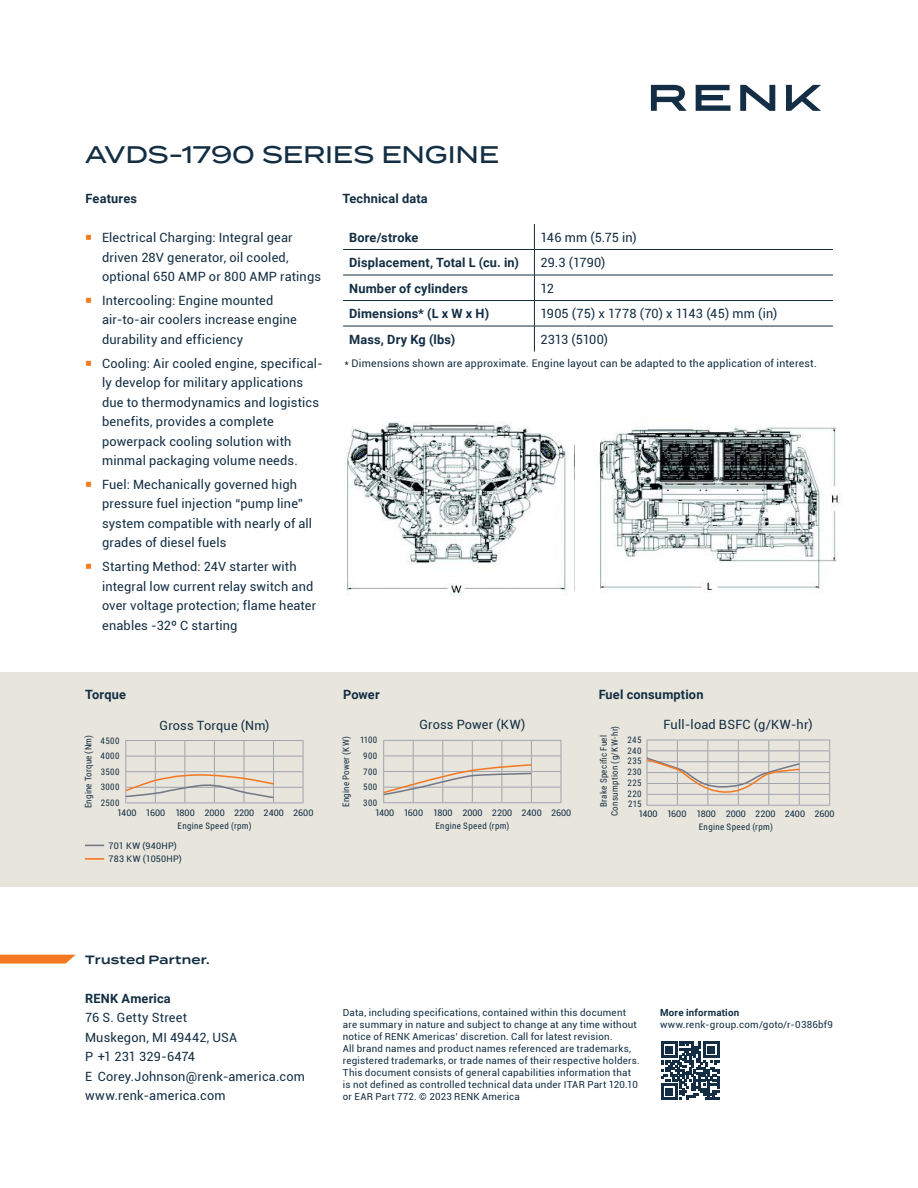
<style>
.page{position:relative;width:918px;height:1188px;background:#fff}
.page>*{position:absolute;margin:0;border:0;box-sizing:border-box;transform-origin:0 0}
.Headline___H1___Term{font:500 24px "Termina";letter-spacing:-.01em;color:#132e43}
.Tab_8_5_normal{font:12.75px/19.5px "Roboto";letter-spacing:.015em;color:#132e43}
.tab_8_5_bold{font:700 12.75px "Roboto";letter-spacing:.015em;color:#132e43}
.Fließtext{font:12.75px "Roboto";letter-spacing:.01em;color:#132e43}
.Head_Roboto_bold{font:700 12.75px "Roboto";letter-spacing:.015em;color:#132e43}
.Tab_8_5_normal-2{font:12.75px "Roboto";letter-spacing:-.015em;color:#132e43}
.t1{font:600 12px "Termina";letter-spacing:.015em;color:#132e43}
.Fließtext-2{font:10.5px "Roboto";letter-spacing:.02em;color:#132e43}
.t2{font:9.75px/12px "Roboto";letter-spacing:.025em;color:#132e43}
.t3{font:700 9.75px "Roboto";letter-spacing:.02em;color:#132e43}
.Grafik___Inhalt{font:9px "Roboto Condensed";letter-spacing:.04em;color:#132e43}
.Fließtext-3{font:9px "Roboto";color:#132e43}
.Fließtext-4{font:9px "Roboto";letter-spacing:.025em;color:#132e43}
.Fließtext-5{font:9px "Roboto";letter-spacing:.03em;color:#132e43}
.s1{font-weight:700;font-size:18px;color:#fff}
</style>
<div class="page">
<svg style="left:696px;top:85px;width:35px;height:26px"></svg>
<svg style="left:740px;top:85px;width:35px;height:26px"></svg>
<svg style="left:651px;top:85px;width:36px;height:26px"></svg>
<svg style="left:786px;top:85px;width:35px;height:26px"></svg>
<svg style="left:0;top:955px;width:76px;height:9px"></svg>
<svg style="left:661px;top:1042px;width:58px;height:58px"></svg>
<div style="left:0;top:672px;width:918px;height:214px;background:#e7e5dc"></div>
<hr style="left:343px;top:249px;width:191px;height:1px;background:#132e43">
<hr style="left:343px;top:275px;width:191px;height:1px;background:#132e43">
<hr style="left:534px;top:249px;width:299px;height:1px;background:#132e43">
<hr style="left:534px;top:275px;width:299px;height:1px;background:#132e43">
<hr style="left:343px;top:300px;width:191px;height:1px;background:#132e43">
<hr style="left:534px;top:300px;width:299px;height:1px;background:#132e43">
<hr style="left:343px;top:326px;width:191px;height:1px;background:#132e43">
<svg style="left:534px;top:224px;width:1px;height:128px"></svg>
<hr style="left:534px;top:326px;width:299px;height:1px;background:#132e43">
<img style="left:346px;top:421px;width:228px;height:175px">
<img style="left:593px;top:425px;width:247px;height:165px">
<svg style="left:125px;top:740px;width:179px;height:64px"></svg>
<hr style="left:531px;top:740px;width:30px;height:1px;background:#a1a3ae">
<svg style="left:561px;top:741px;width:1px;height:61px"></svg>
<hr style="left:531px;top:756px;width:30px;height:1px;background:#a1a3ae">
<hr style="left:531px;top:771px;width:30px;height:1px;background:#a1a3ae">
<hr style="left:531px;top:787px;width:30px;height:1px;background:#a1a3ae">
<hr style="left:531px;top:802px;width:30px;height:1px;background:#a1a3ae">
<svg style="left:383px;top:740px;width:150px;height:63px"></svg>
<svg style="left:85px;top:845px;width:19px;height:1px"></svg>
<svg style="left:85px;top:858px;width:19px;height:2px"></svg>
<hr style="left:799px;top:740px;width:31px;height:1px;background:#a1a3ae">
<svg style="left:829px;top:740px;width:1px;height:65px"></svg>
<hr style="left:799px;top:751px;width:31px;height:1px;background:#a1a3ae">
<hr style="left:799px;top:761px;width:31px;height:1px;background:#a1a3ae">
<hr style="left:799px;top:772px;width:31px;height:1px;background:#a1a3ae">
<hr style="left:799px;top:783px;width:31px;height:1px;background:#a1a3ae">
<hr style="left:799px;top:794px;width:31px;height:1px;background:#a1a3ae">
<hr style="left:647px;top:805px;width:30px;height:1px;background:#a1a3ae">
<hr style="left:677px;top:805px;width:31px;height:1px;background:#a1a3ae">
<hr style="left:708px;top:805px;width:30px;height:1px;background:#a1a3ae">
<hr style="left:738px;top:805px;width:31px;height:1px;background:#a1a3ae">
<hr style="left:769px;top:805px;width:30px;height:1px;background:#a1a3ae">
<hr style="left:799px;top:805px;width:31px;height:1px;background:#a1a3ae">
<svg style="left:646px;top:740px;width:155px;height:65px"></svg>
<p class="Headline___H1___Term" style="left:85px;top:137px;width:416px">AVDS-1790 SERIES ENGINE</p>
<p class="Head_Roboto_bold" style="left:86px;top:190px;width:53px">Features</p>
<p class="Head_Roboto_bold" style="left:342px;top:190px;width:87px">Technical data</p>
<p class="Tab_8_5_normal" style="left:102px;top:227px;width:221px">Electrical Charging: Integral gear driven 28V generator, oil cooled, optional 650 AMP or 800 AMP ratings</p>
<p class="Tab_8_5_normal" style="left:102px;top:290px;width:196px">Intercooling: Engine mounted air-to-air coolers increase engine durability and efficiency</p>
<p class="Tab_8_5_normal" style="left:102px;top:353px;width:222px">Cooling: Air cooled engine, specifical&shy;ly develop for military applications due to thermodynamics and logistics benefits, provides a complete powerpack cooling solution with minmal packaging volume needs.</p>
<p class="Tab_8_5_normal" style="left:102px;top:474px;width:212px">Fuel: Mechanically governed high pressure fuel injection “pump line” system compatible with nearly of all grades of diesel fuels</p>
<p class="Tab_8_5_normal" style="left:102px;top:556px;width:216px">Starting Method: 24V starter with integral low current relay switch and over voltage protection; flame heater enables -32º C starting<span class="s1">p</span></p>
<p class="tab_8_5_bold" style="left:349px;top:228px;width:71px">Bore/stroke</p>
<p class="Tab_8_5_normal" style="left:540px;top:227px;width:98px">146 mm (5.75 in)</p>
<p class="tab_8_5_bold" style="left:349px;top:254px;width:171px">Displacement, Total L (cu. in)</p>
<p class="Tab_8_5_normal" style="left:540px;top:252px;width:67px">29.3 (1790)</p>
<p class="tab_8_5_bold" style="left:349px;top:279px;width:121px">Number of cylinders</p>
<p class="Tab_8_5_normal" style="left:540px;top:278px;width:15px">12</p>
<p class="tab_8_5_bold" style="left:349px;top:305px;width:142px">Dimensions* (L x W x H)</p>
<p class="Tab_8_5_normal" style="left:540px;top:303px;width:239px">1905 (75) x 1778 (70) x 1143 (45) mm (in)</p>
<p class="tab_8_5_bold" style="left:349px;top:330px;width:108px">Mass, Dry Kg (lbs)</p>
<p class="Tab_8_5_normal-2" style="left:540px;top:330px;width:69px">2313 (5100)</p>
<p class="Fließtext-2" style="left:345px;top:356px;width:474px">* Dimensions shown are approximate. Engine layout can be adapted to the application of interest.</p>
<p class="Head_Roboto_bold" style="left:85px;top:686px;width:42px">Torque</p>
<p class="Fließtext" style="left:160px;top:716px;width:111px">Gross Torque (Nm)</p>
<p class="Grafik___Inhalt" style="left:82px;top:808px;width:75px;rotate:-90deg">Engine Torque (Nm)</p>
<p class="Grafik___Inhalt" style="left:101px;top:734px;width:20px">4500</p>
<p class="Grafik___Inhalt" style="left:101px;top:750px;width:20px">4000</p>
<p class="Grafik___Inhalt" style="left:101px;top:765px;width:20px">3500</p>
<p class="Grafik___Inhalt" style="left:101px;top:781px;width:20px">3000</p>
<p class="Grafik___Inhalt" style="left:101px;top:796px;width:20px">2500</p>
<p class="Fließtext-3" style="left:117px;top:806px;width:198px">1400 1600 1800 2000 2200 2400 2600</p>
<p class="Grafik___Inhalt" style="left:178px;top:820px;width:76px">Engine Speed (rpm)</p>
<p class="Head_Roboto_bold" style="left:343px;top:686px;width:38px">Power</p>
<p class="Fließtext" style="left:419px;top:716px;width:108px">Gross Power (KW)</p>
<p class="Grafik___Inhalt" style="left:340px;top:807px;width:73px;rotate:-90deg">Engine Power (KW)</p>
<p class="Grafik___Inhalt" style="left:360px;top:734px;width:19px">1100</p>
<p class="Grafik___Inhalt" style="left:363px;top:749px;width:16px">900</p>
<p class="Grafik___Inhalt" style="left:363px;top:765px;width:16px">700</p>
<p class="Grafik___Inhalt" style="left:363px;top:781px;width:16px">500</p>
<p class="Grafik___Inhalt" style="left:363px;top:796px;width:16px">300</p>
<p class="Fließtext-3" style="left:375px;top:806px;width:198px">1400 1600 1800 2000 2200 2400 2600</p>
<p class="Grafik___Inhalt" style="left:435px;top:819px;width:76px">Engine Speed (rpm)</p>
<p class="Head_Roboto_bold" style="left:599px;top:686px;width:106px">Fuel consumption</p>
<p class="Fließtext" style="left:664px;top:715px;width:151px">Full-load BSFC (g/KW-hr)</p>
<p class="Grafik___Inhalt" style="left:597px;top:807px;width:74px;rotate:-90deg">Brake Specific Fuel</p>
<p class="Grafik___Inhalt" style="left:608px;top:816px;width:92px;rotate:-90deg">Consumption (g/KW-hr)</p>
<p class="Grafik___Inhalt" style="left:699px;top:821px;width:76px">Engine Speed (rpm)</p>
<p class="Grafik___Inhalt" style="left:628px;top:733px;width:16px">245</p>
<p class="Grafik___Inhalt" style="left:627px;top:744px;width:16px">240</p>
<p class="Grafik___Inhalt" style="left:628px;top:755px;width:16px">235</p>
<p class="Grafik___Inhalt" style="left:627px;top:766px;width:16px">230</p>
<p class="Grafik___Inhalt" style="left:627px;top:776px;width:16px">225</p>
<p class="Grafik___Inhalt" style="left:627px;top:787px;width:16px">220</p>
<p class="Grafik___Inhalt" style="left:628px;top:798px;width:15px">215</p>
<p class="Fließtext-3" style="left:638px;top:808px;width:198px">1400 1600 1800 2000 2200 2400 2600</p>
<p class="Fließtext-5" style="left:109px;top:839px;width:70px">701 KW (940HP)</p>
<p class="Fließtext-4" style="left:109px;top:853px;width:75px">783 KW (1050HP)</p>
<p class="t1" style="left:85px;top:950px;width:126px">Trusted Partner.</p>
<p class="tab_8_5_bold" style="left:85px;top:989px;width:87px">RENK America</p>
<p class="Tab_8_5_normal" style="left:85px;top:1007px;width:221px">76 S. Getty Street<br>Muskegon, MI 49442, USA<br>P +1 231 329-6474<br>E Corey.Johnson@renk-america.com www.renk-america.com</p>
<p class="t2" style="left:343px;top:1006px;width:299px">Data, including specifications, contained within this document are summary in nature and subject to change at any time without notice of RENK Americas’ discretion. Call for latest revision.<br>All brand names and product names referenced are trademarks, registered trademarks, or trade names of their respective holders.<br>This document consists of general capabilities information that is not defined as controlled technical data under ITAR Part 120.10 or EAR Part 772. © 2023 RENK America</p>
<p class="t3" style="left:660px;top:1006px;width:81px">More information</p>
<p class="t2" style="left:660px;top:1018px;width:174px">www.renk-group.com/goto/r-0386bf9</p>
</div>
